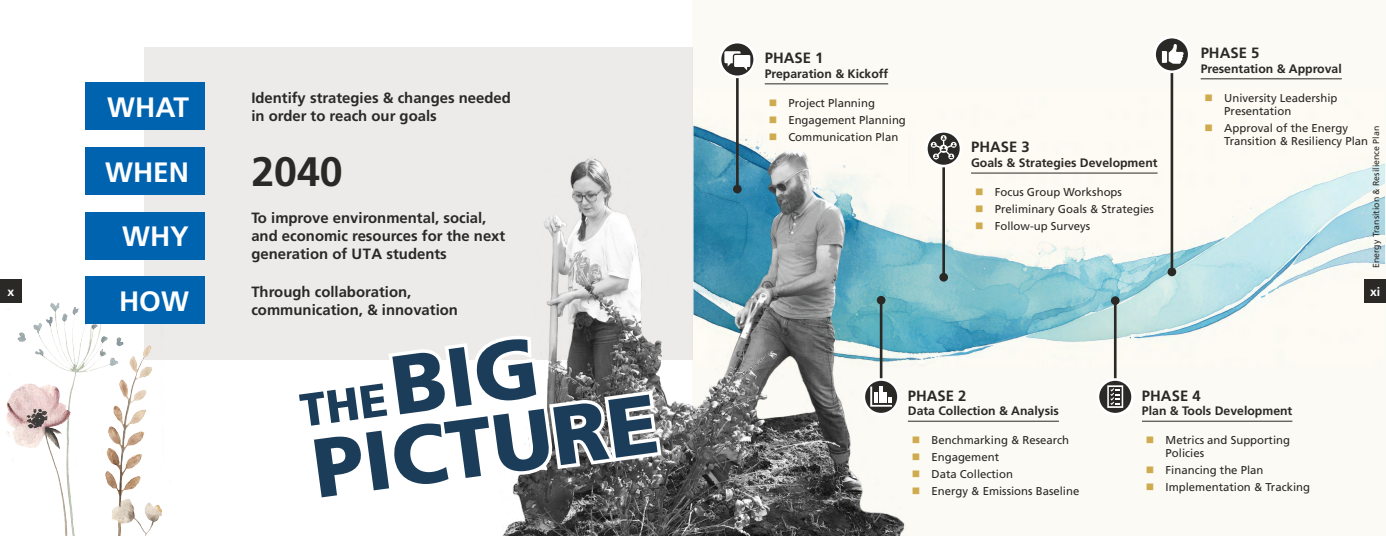
<style>
.page{position:relative;width:1386px;height:536px;background:#fff}
.page>*{position:absolute;margin:0;border:0;box-sizing:border-box;transform-origin:0 0}
.t1{font:700 41.12px "Frutiger LT Std";color:#2b2926}
.t2{font:700 28px "Frutiger LT Std";color:#fff}
.Caps_Bold{font:700 14.88px/17.8px "Frutiger LT Std";color:#2b2926}
.t3{font:700 12.25px "Frutiger LT Std";color:#2b2926}
.t4{font:700 12.25px "Frutiger LT Std";color:#fff}
.t5{font:11.38px/13.1px "Frutiger LT Std";color:#2b2926}
.t6{font:8.75px "Frutiger LT Std";color:#2b2926}
</style>
<div class="page">
<div style="left:693px;top:0;width:693px;height:536px;background:#fbfaf5"></div>
<img style="left:908px;top:90px;width:476px;height:275px">
<div style="left:1364px;top:279px;width:22px;height:24px;background:#2b2926"></div>
<div style="left:145px;top:47px;width:548px;height:312px;background:#edebe9"></div>
<img style="left:0;top:272px;width:145px;height:264px">
<img style="left:82px;top:303px;width:104px;height:233px">
<div style="left:85px;top:147px;width:120px;height:48px;background:#0063b0"></div>
<div style="left:85px;top:83px;width:120px;height:47px;background:#0063b0"></div>
<div style="left:85px;top:212px;width:120px;height:47px;background:#0063b0"></div>
<div style="left:85px;top:276px;width:120px;height:48px;background:#0063b0"></div>
<hr style="left:765px;top:83px;width:123px;height:1px;background:#2b2926">
<hr style="left:908px;top:420px;width:151px;height:1px;background:#2b2926">
<hr style="left:971px;top:172px;width:187px;height:1px;background:#2b2926">
<hr style="left:1142px;top:420px;width:150px;height:1px;background:#2b2926">
<hr style="left:1201px;top:78px;width:141px;height:1px;background:#2b2926">
<hr style="left:736px;top:59px;width:3px;height:129px;background:#2b2926">
<svg style="left:720px;top:42px;width:35px;height:35px"></svg>
<div style="left:719px;top:41px;width:37px;height:37px;border:3px solid #fff;border-radius:50%"></div>
<svg style="left:724px;top:51px;width:26px;height:19px"></svg>
<hr style="left:942px;top:148px;width:3px;height:129px;background:#2b2926">
<svg style="left:926px;top:131px;width:35px;height:35px"></svg>
<div style="left:925px;top:130px;width:37px;height:37px;border:3px solid #fff;border-radius:50%"></div>
<div style="left:939px;top:273px;width:9px;height:8px;background:#2b2926;border-radius:50%"></div>
<svg style="left:931px;top:135px;width:26px;height:25px"></svg>
<hr style="left:1114px;top:299px;width:3px;height:110px;background:#2b2926">
<svg style="left:1098px;top:379px;width:35px;height:35px"></svg>
<div style="left:1097px;top:378px;width:37px;height:37px;border:3px solid #fff;border-radius:50%"></div>
<div style="left:1111px;top:296px;width:9px;height:9px;background:#2b2926;border-radius:50%"></div>
<svg style="left:1107px;top:385px;width:16px;height:23px"></svg>
<hr style="left:1171px;top:54px;width:2px;height:217px;background:#2b2926">
<svg style="left:1155px;top:37px;width:34px;height:35px"></svg>
<div style="left:1153px;top:36px;width:38px;height:37px;border:3px solid #fff;border-radius:50%"></div>
<div style="left:1168px;top:267px;width:8px;height:9px;background:#2b2926;border-radius:50%"></div>
<svg style="left:1162px;top:44px;width:22px;height:20px"></svg>
<img style="left:502px;top:112px;width:406px;height:424px">
<hr style="left:880px;top:299px;width:2px;height:107px;background:#2b2926">
<svg style="left:864px;top:379px;width:34px;height:35px"></svg>
<div style="left:863px;top:378px;width:37px;height:37px;border:3px solid #fff;border-radius:50%"></div>
<div style="left:877px;top:296px;width:8px;height:8px;background:#2b2926;border-radius:50%"></div>
<svg style="left:870px;top:386px;width:22px;height:20px"></svg>
<svg style="left:295px;top:335px;width:367px;height:166px"></svg>
<svg style="left:770px;top:116px;width:6px;height:7px"></svg>
<svg style="left:770px;top:133px;width:6px;height:7px"></svg>
<svg style="left:976px;top:188px;width:7px;height:7px"></svg>
<svg style="left:976px;top:205px;width:7px;height:7px"></svg>
<svg style="left:976px;top:222px;width:7px;height:7px"></svg>
<svg style="left:1206px;top:94px;width:6px;height:7px"></svg>
<svg style="left:1206px;top:124px;width:6px;height:7px"></svg>
<p class="t2" style="left:107px;top:91px;width:83px">WHAT</p>
<p class="Caps_Bold" style="left:251px;top:89px;width:261px">Identify strategies &amp; changes needed in order to reach our goals</p>
<p class="t2" style="left:105px;top:155px;width:86px">WHEN</p>
<p class="t1" style="left:251px;top:148px;width:93px">2040</p>
<p class="t2" style="left:122px;top:220px;width:68px">WHY</p>
<p class="Caps_Bold" style="left:251px;top:209px;width:256px">To improve environmental, social, and economic resources for the next generation of UTA students</p>
<p class="Caps_Bold" style="left:765px;top:49px;width:60px">PHASE 1</p>
<p class="t3" style="left:765px;top:66px;width:125px">Preparation &amp; Kickoff</p>
<p class="t5" style="left:788px;top:96px;width:88px">Project Planning</p>
<p class="t5" style="left:788px;top:113px;width:119px">Engagement Planning</p>
<p class="t5" style="left:788px;top:130px;width:111px">Communication Plan</p>
<p class="Caps_Bold" style="left:971px;top:138px;width:60px">PHASE 3</p>
<p class="t3" style="left:971px;top:155px;width:188px">Goals &amp; Strategies Development</p>
<p class="t5" style="left:995px;top:185px;width:129px">Focus Group Workshops</p>
<p class="t5" style="left:995px;top:202px;width:161px">Preliminary Goals &amp; Strategies</p>
<p class="t5" style="left:995px;top:219px;width:97px">Follow-up Surveys</p>
<p class="Caps_Bold" style="left:1201px;top:44px;width:60px">PHASE 5</p>
<p class="t3" style="left:1201px;top:61px;width:143px">Presentation &amp; Approval</p>
<p class="t5" style="left:1224px;top:91px;width:115px">University Leadership<br>Presentation</p>
<p class="t5" style="left:1224px;top:121px;width:145px">Approval of the Energy<br>Transition &amp; Resiliency Plan</p>
<p class="t6" style="left:1371px;top:268px;width:143px;rotate:-90deg">Energy Transition &amp; Resilience Plan</p>
<p class="t2" style="left:119px;top:284px;width:71px">HOW</p>
<p class="Caps_Bold" style="left:251px;top:283px;width:208px">Through collaboration, communication, &amp; innovation</p>
<p class="t4" style="left:7px;top:284px;width:8px">x</p>
<p class="t4" style="left:1370px;top:284px;width:12px">xi</p>
<p class="Caps_Bold" style="left:908px;top:386px;width:60px">PHASE 2</p>
<p class="t3" style="left:908px;top:403px;width:153px">Data Collection &amp; Analysis</p>
<p class="t5" style="left:931px;top:433px;width:139px">Benchmarking &amp; Research</p>
<p class="t5" style="left:931px;top:450px;width:69px">Engagement</p>
<p class="t5" style="left:931px;top:467px;width:83px">Data Collection</p>
<p class="t5" style="left:931px;top:484px;width:149px">Energy &amp; Emissions Baseline</p>
<p class="Caps_Bold" style="left:1142px;top:386px;width:60px">PHASE 4</p>
<p class="t3" style="left:1142px;top:403px;width:152px">Plan &amp; Tools Development</p>
<p class="t5" style="left:1166px;top:433px;width:126px">Metrics and Supporting<br>Policies</p>
<p class="t5" style="left:1166px;top:463px;width:99px">Financing the Plan</p>
<p class="t5" style="left:1166px;top:480px;width:146px">Implementation &amp; Tracking</p>
</div>
